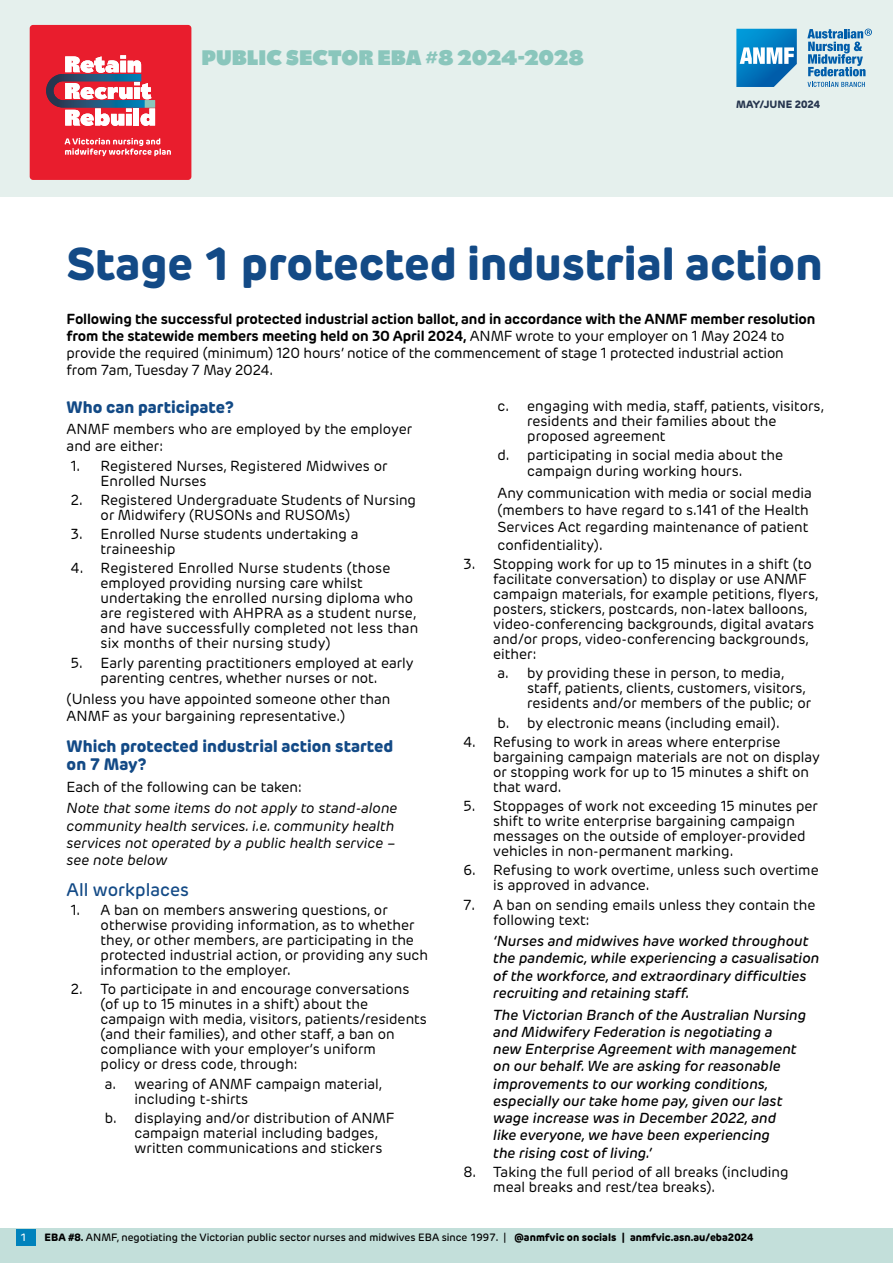
<style>
.page{position:relative;width:893px;height:1263px;background:#fff}
.page>*{position:absolute;margin:0;border:0;box-sizing:border-box;transform-origin:0 0}
.t1{font:800 45.45px "New Rubrik Edge";color:#134a86}
.t2{font:800 21px "Catalpa";color:#8ac6bc}
.t3{font:500 18px "New Rubrik Edge";color:#134a86}
.t4{font:800 16.5px/18px "New Rubrik Edge";color:#134a86}
.t5{font:14.4px/15px "New Rubrik Edge";color:#000}
.t6{font:italic 500 14.4px/17.2px "New Rubrik Edge";color:#000}
.t7{font:italic 14.4px/17.2px "New Rubrik Edge";color:#000}
.t8{font:500 10.5px "New Rubrik Edge";color:#000}
.t9{font:800 10.5px "New Rubrik Edge";color:#27364f}
.t10{font:500 10.5px "New Rubrik Edge";color:#fff}
.s1{font-weight:700}
.s2{font-weight:800}
.s3{font-style:italic}
</style>
<div class="page">
<div style="left:0;top:1228px;width:893px;height:35px;background:#c3dfda"></div>
<div style="left:16px;top:1229px;width:19px;height:16px;background:#0082bc"></div>
<div style="left:0;top:0;width:893px;height:197px;background:#e5f0ed"></div>
<div style="left:30px;top:25px;width:161px;height:155px;background:#e91d2d;border-radius:3px"></div>
<svg style="left:46px;top:55px;width:109px;height:71px"></svg>
<svg style="left:65px;top:138px;width:106px;height:18px"></svg>
<svg style="left:807px;top:82px;width:58px;height:5px"></svg>
<svg style="left:736px;top:29px;width:61px;height:58px"></svg>
<svg style="left:807px;top:29px;width:65px;height:47px"></svg>
<h2 class="t2" style="left:202px;top:45px;width:384px">PUBLIC SECTOR EBA #8 2024-2028</h2>
<p class="t9" style="left:736px;top:98px;width:86px">MAY/JUNE 2024</p>
<h1 class="t1" style="left:67px;top:234px;width:758px">Stage 1 protected industrial action</h1>
<p class="t5" style="left:67px;top:310px;width:750px;line-height:17.2px"><span class="s1">Following the successful protected industrial action ballot, and in accordance with the ANMF member resolution from the statewide members meeting held on 30 April 2024,</span> ANMF wrote to your employer on 1 May 2024 to provide the required (minimum) 120 hours’ notice of the commencement of stage 1 protected industrial action from 7am, Tuesday 7 May 2024.</p>
<p class="t4" style="left:67px;top:398px;width:169px">Who can participate?</p>
<p class="t5" style="left:67px;top:420px;width:347px;line-height:17.2px">ANMF members who are employed by the employer and are either:</p>
<p class="t5" style="left:101px;top:458px;width:288px;text-indent:-30px">1. Registered Nurses, Registered Midwives or<br>Enrolled Nurses</p>
<p class="t5" style="left:101px;top:492px;width:317px;text-indent:-30px">2. Registered Undergraduate Students of Nursing or Midwifery (RUSONs and RUSOMs)</p>
<p class="t5" style="left:101px;top:526px;width:259px;text-indent:-30px">3. Enrolled Nurse students undertaking a traineeship</p>
<p class="t5" style="left:101px;top:561px;width:319px;text-indent:-30px">4. Registered Enrolled Nurse students (those employed providing nursing care whilst undertaking the enrolled nursing diploma who are registered with AHPRA as a student nurse, and have successfully completed not less than six months of their nursing study)</p>
<p class="t5" style="left:71px;top:655px;width:344px;text-align:center">5. Early parenting practitioners employed at early parenting centres, whether nurses or not.</p>
<p class="t5" style="left:67px;top:690px;width:325px;line-height:17.2px">(Unless you have appointed someone other than<br>ANMF as your bargaining representative.)</p>
<p class="t4" style="left:67px;top:737px;width:328px">Which protected industrial action started on 7 May?</p>
<p class="t5" style="left:67px;top:779px;width:237px">Each of the following can be taken:</p>
<p class="t7" style="left:67px;top:800px;width:332px">Note that some items do not apply to stand-alone community health services. i.e. community health services not operated by a public health service – see note below</p>
<p class="t3" style="left:67px;top:878px;width:124px">All workplaces</p>
<p class="t5" style="left:101px;top:902px;width:329px;text-indent:-30px">1. A ban on members answering questions, or otherwise providing information, as to whether they, or other members, are participating in the protected industrial action, or providing any such information to the employer.</p>
<p class="t5" style="left:101px;top:982px;width:328px;text-indent:-30px">2. To participate in and encourage conversations (of up to 15 minutes in a shift) about the campaign with media, visitors, patients/residents (and their families), and other staff, a ban on compliance with your employer’s uniform<br>policy or dress code, through:</p>
<p class="t5" style="left:135px;top:1076px;width:249px;text-indent:-30px">a. wearing of ANMF campaign material, including t-shirts</p>
<p class="t5" style="left:135px;top:1110px;width:261px;text-indent:-30px">b. displaying and/or distribution of ANMF campaign material including badges, written communications and stickers</p>
<p class="t5" style="left:527px;top:398px;width:298px;text-indent:-30px">c. engaging with media, staff, patients, visitors, residents and their families about the proposed agreement</p>
<p class="t5" style="left:527px;top:447px;width:257px;line-height:16.2px;text-indent:-30px">d. participating in social media about the campaign during working hours.</p>
<p class="t5" style="left:497px;top:484px;width:316px;line-height:17.2px">Any communication with media or social media (members to have regard to s.141 of the Health Services Act regarding maintenance of patient confidentiality).</p>
<p class="t5" style="left:493px;top:556px;width:327px;text-indent:-30px">3. Stopping work for up to 15 minutes in a shift (to facilitate conversation) to display or use ANMF campaign materials, for example petitions, flyers, posters, stickers, postcards, non-latex balloons, video-conferencing backgrounds, digital avatars and/or props, video-conferencing backgrounds, either:</p>
<p class="t5" style="left:527px;top:666px;width:285px;text-indent:-30px">a. by providing these in person, to media, staff, patients, clients, customers, visitors, residents and/or members of the public; or</p>
<p class="t5" style="left:497px;top:715px;width:284px">b. by electronic means (including email).</p>
<p class="t5" style="left:493px;top:734px;width:328px;text-indent:-30px">4. Refusing to work in areas where enterprise bargaining campaign materials are not on display or stopping work for up to 15 minutes a shift on that ward.</p>
<p class="t5" style="left:493px;top:798px;width:326px;text-indent:-30px">5. Stoppages of work not exceeding 15 minutes per shift to write enterprise bargaining campaign messages on the outside of employer-provided vehicles in non-permanent marking.</p>
<p class="t5" style="left:493px;top:863px;width:327px;text-indent:-30px">6. Refusing to work overtime, unless such overtime is approved in advance.</p>
<p class="t5" style="left:493px;top:897px;width:324px;text-indent:-30px">7. A ban on sending emails unless they contain the following text:</p>
<p class="t6" style="left:493px;top:932px;width:328px">‘Nurses and midwives have worked throughout the pandemic, while experiencing a casualisation of the workforce, and extraordinary difficulties recruiting and retaining staff.</p>
<p class="t6" style="left:493px;top:1006px;width:314px">The Victorian Branch of the Australian Nursing and Midwifery Federation is negotiating a<br>new Enterprise Agreement with management on our behalf. We are asking for reasonable improvements to our working conditions, especially our take home pay, given our last wage increase was in December 2022, and<br>like everyone, we have been experiencing<br>the rising cost of living.’</p>
<p class="t5" style="left:493px;top:1164px;width:297px;text-indent:-30px">8. Taking the full period of all breaks (including meal breaks and rest/tea breaks).</p>
<p class="t10" style="left:20px;top:1231px;width:8px">1</p>
<p class="t8" style="left:45px;top:1231px;width:710px"><span class="s2">EBA #8.</span> ANMF, negotiating the Victorian public sector nurses and midwives EBA since 1997. <span class="s3">|</span> <span class="s2">@anmfvic on socials | anmfvic.asn.au/eba2024</span></p>
</div>
